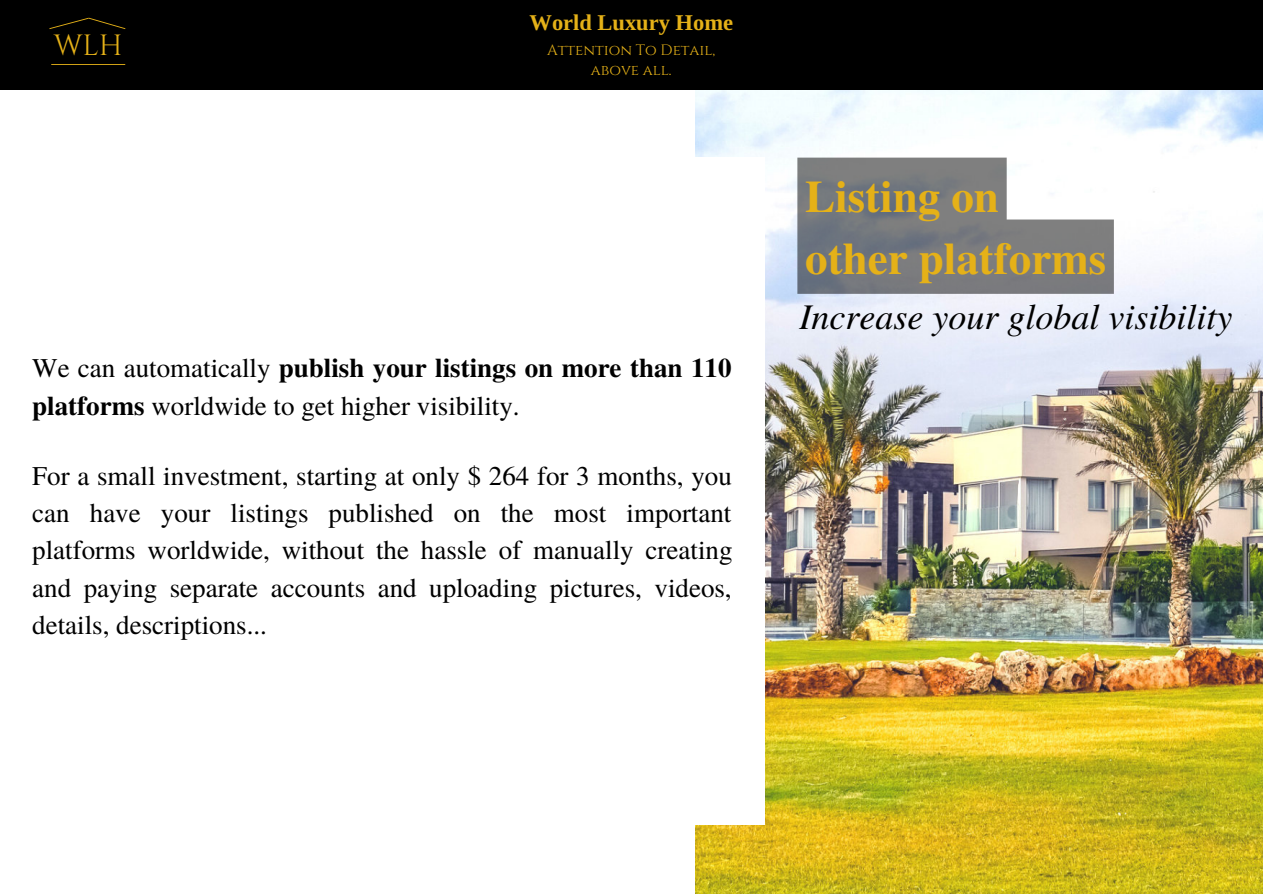
<style>
.page{position:relative;width:1263px;height:894px;background:#fff}
.page>*{position:absolute;margin:0;border:0;box-sizing:border-box;transform-origin:0 0}
.t1{font:700 45px/61.8px "Te X Gyre Termes";color:#e5b118}
.t2{font:italic 36px "Te X Gyre Termes";color:#000}
.t3{font:29.25px "Cinzel";color:#e5b118}
.t4{font:27px/37px "Te X Gyre Termes";color:#000}
.t5{font:700 22.5px "Libra Serif Modern";color:#e5b118}
.t6{font:15px/20.2px "Cinzel";color:#e5b118;text-align:center}
.s1{font-weight:700}
</style>
<div class="page">
<img style="left:695px;top:90px;width:568px;height:803px">
<div style="left:0;top:0;width:1263px;height:90px;background:#000"></div>
<svg style="left:49px;top:17px;width:77px;height:12px"></svg>
<hr style="left:51px;top:64px;width:74px;height:1px;background:#e5b118">
<svg style="left:797px;top:157px;width:317px;height:137px"></svg>
<div style="left:497px;top:158px;width:268px;height:667px;background:#fff"></div>
<p class="t3" style="left:54px;top:27px;width:70px">WLH</p>
<p class="t5" style="left:529px;top:10px;width:205px">World Luxury Home</p>
<p class="t6" style="left:547px;top:40px;width:170px">Attention To Detail, above all.</p>
<p class="t4" style="left:32px;top:347px;width:701px;line-height:38.2px">We can automatically <span class="s1">publish your listings on more than 110 platforms</span> worldwide to get higher visibility.</p>
<p class="t4" style="left:32px;top:456px;width:702px;text-align:justify">For a small investment, starting at only $ 264 for 3 months, you can have your listings published on the most important platforms worldwide, without the hassle of manually creating and paying separate accounts and uploading pictures, videos, details, descriptions...</p>
<h1 class="t1" style="left:805px;top:164px;width:302px">Listing on other platforms</h1>
<h2 class="t2" style="left:799px;top:290px;width:434px">Increase your global visibility</h2>
</div>
